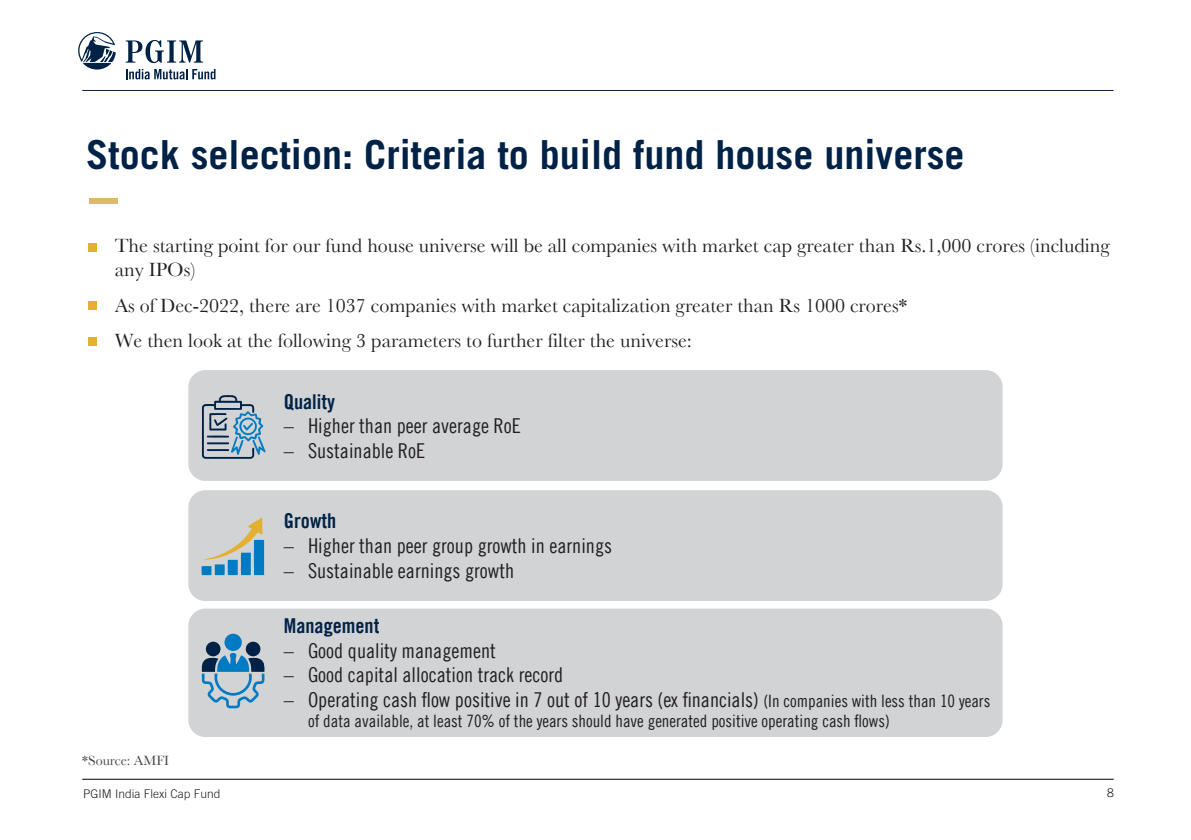
<style>
.page{position:relative;width:1191px;height:840px;background:#fff}
.page>*{position:absolute;margin:0;border:0;box-sizing:border-box;transform-origin:0 0}
.t1{font:700 40px "Trade Gothic LT";color:#002247}
.t2{font:20.4px "Trade Gothic LT Com Cn 18";color:#231f20}
.t3{font:20.4px "Trade Gothic LT Com Bd Cn 20";color:#002247}
.t4{font:20px/24px "Baskerville";color:#231f20}
.t5{font:17px "Trade Gothic LT Com Cn 18";color:#231f20}
.t6{font:14px "Baskerville";color:#434344}
.t7{font:300 12px "Trade Gothic LT";color:#231f20}
.s1{font-size:17px}
</style>
<div class="page">
<hr style="left:82px;top:90px;width:1031px;height:1px;background:#0e2345">
<hr style="left:82px;top:778px;width:1031px;height:1px;background:#000">
<svg style="left:78px;top:32px;width:38px;height:37px"></svg>
<svg style="left:126px;top:40px;width:77px;height:23px"></svg>
<svg style="left:126px;top:69px;width:89px;height:10px"></svg>
<div style="left:89px;top:198px;width:29px;height:5px;background:#ddb968"></div>
<div style="left:88px;top:243px;width:8px;height:9px;background:#e4b031"></div>
<div style="left:88px;top:337px;width:8px;height:9px;background:#e4b031"></div>
<div style="left:88px;top:301px;width:8px;height:8px;background:#e4b031"></div>
<div style="left:188px;top:370px;width:814px;height:110px;background:#d1d3d4;border-radius:17px"></div>
<div style="left:188px;top:490px;width:814px;height:110px;background:#d1d3d4;border-radius:17px"></div>
<div style="left:188px;top:608px;width:814px;height:128px;background:#d1d3d4;border-radius:17px"></div>
<svg style="left:202px;top:395px;width:64px;height:63px"></svg>
<svg style="left:201px;top:517px;width:63px;height:58px"></svg>
<svg style="left:202px;top:633px;width:63px;height:75px"></svg>
<h1 class="t1" style="left:86px;top:130px;width:879px">Stock selection: Criteria to build fund house universe</h1>
<p class="t4" style="left:115px;top:233px;width:996px">The starting point for our fund house universe will be all companies with market cap greater than Rs.1,000 crores (including any IPOs)</p>
<p class="t4" style="left:115px;top:287px;width:794px;line-height:35.4px">As of Dec-2022, there are 1037 companies with market capitalization greater than Rs 1000 crores*<br>We then look at the following 3 parameters to further filter the universe:</p>
<p class="t3" style="left:284px;top:388px;width:53px">Quality</p>
<p class="t2" style="left:284px;top:413px;width:239px">– Higher than peer average RoE</p>
<p class="t2" style="left:284px;top:438px;width:143px">– Sustainable RoE</p>
<p class="t6" style="left:82px;top:751px;width:88px">*Source: AMFI</p>
<p class="t3" style="left:284px;top:508px;width:54px">Growth</p>
<p class="t2" style="left:284px;top:533px;width:330px">– Higher than peer group growth in earnings</p>
<p class="t2" style="left:284px;top:558px;width:232px">– Sustainable earnings growth</p>
<p class="t3" style="left:284px;top:613px;width:97px">Management</p>
<p class="t2" style="left:284px;top:637px;width:214px">– Good quality management</p>
<p class="t2" style="left:284px;top:662px;width:281px">– Good capital allocation track record</p>
<p class="t2" style="left:284px;top:687px;width:708px">– Operating cash flow positive in 7 out of 10 years (ex financials) <span class="s1">(In companies with less than 10 years</span></p>
<p class="t5" style="left:308px;top:710px;width:583px">of data available, at least 70% of the years should have generated positive operating cash flows)</p>
<p class="t7" style="left:83px;top:786px;width:139px">PGIM India Flexi Cap Fund</p>
<p class="t7" style="left:1107px;top:784px;width:8px">8</p>
</div>
